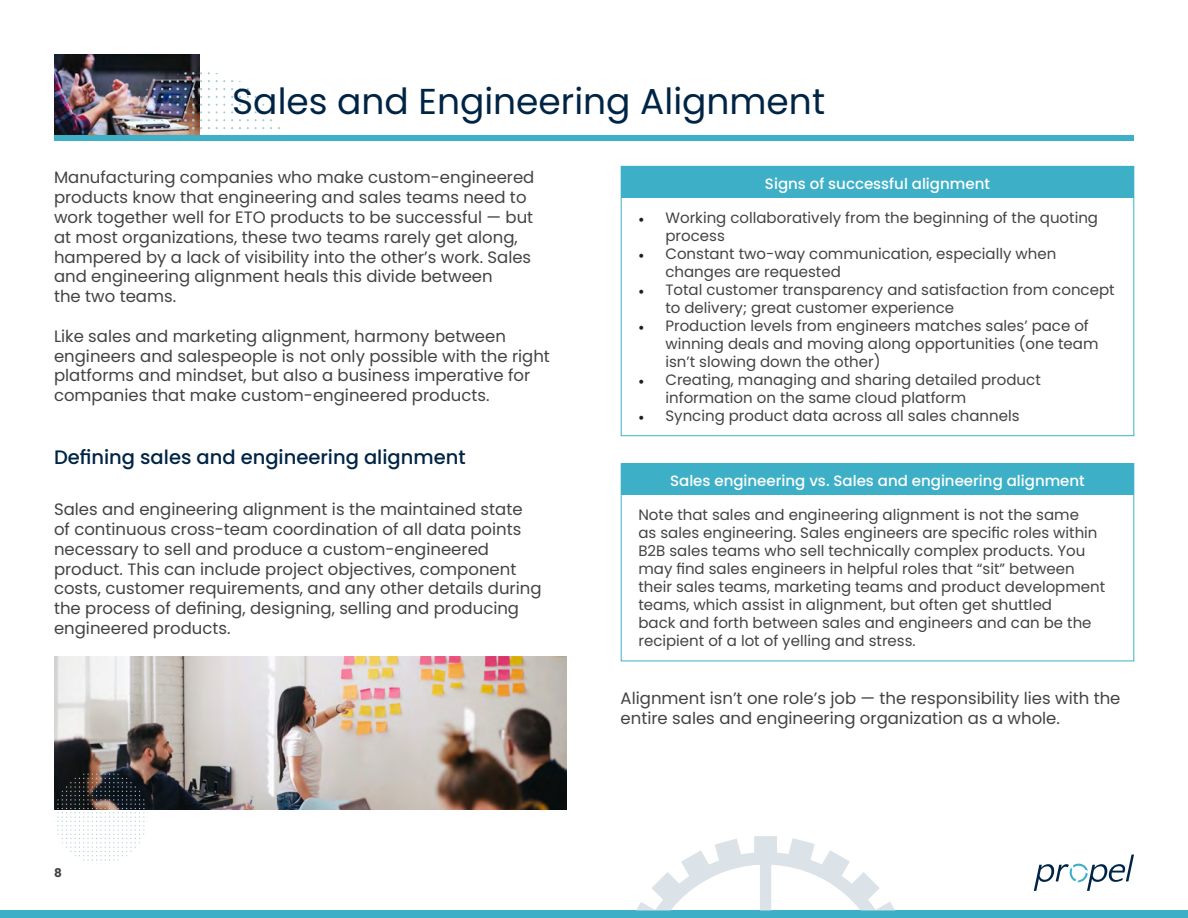
<style>
.page{position:relative;width:1188px;height:918px;background:#fff}
.page>*{position:absolute;margin:0;border:0;box-sizing:border-box;transform-origin:0 0}
.t1{font:36px "Poppins";color:#002445}
.t2{font:500 19.5px "Poppins";color:#002445}
.t3{font:16.5px/19.8px "Poppins";color:#424342}
.t4{font:15px/18px "Poppins";color:#424342}
.t5{font:500 15px "Poppins";color:#fff}
.t6{font:700 12px "Poppins";color:#424342}
.s1{font-family:"Minion Pro";color:#231f20}
</style>
<div class="page">
<svg style="left:1034px;top:855px;width:100px;height:36px"></svg>
<div style="left:0;top:910px;width:1188px;height:8px;background:#3db0c7"></div>
<img style="left:54px;top:54px;width:146px;height:81px">
<img style="left:116px;top:71px;width:164px;height:64px">
<div style="left:54px;top:135px;width:1080px;height:6px;background:#3db0c7"></div>
<img style="left:54px;top:657px;width:513px;height:153px">
<div style="left:621px;top:166px;width:513px;height:270px;background:#fff;border:1px solid #3db0c7"></div>
<div style="left:621px;top:166px;width:513px;height:32px;background:#3db0c7"></div>
<div style="left:621px;top:464px;width:513px;height:31px;background:#3db0c7"></div>
<svg style="left:636px;top:836px;width:259px;height:74px"></svg>
<svg style="left:54px;top:770px;width:95px;height:94px"></svg>
<p class="t1" style="left:232px;top:81px;width:594px">Sales and Engineering Alignment</p>
<p class="t3" style="left:54px;top:168px;width:482px">Manufacturing companies who make custom-engineered products know that engineering and sales teams need to work together well for ETO products to be successful — but at most organizations, these two teams rarely get along, hampered by a lack of visibility into the other’s work. Sales and engineering alignment heals this divide between</p>
<p class="t3" style="left:54px;top:287px;width:124px">the two teams.</p>
<p class="t3" style="left:54px;top:326px;width:497px">Like sales and marketing alignment, harmony between engineers and salespeople is not only possible with the right platforms and mindset, but also a business imperative for companies that make custom-engineered products.</p>
<p class="t2" style="left:54px;top:446px;width:413px">Defining sales and engineering alignment</p>
<p class="t3" style="left:54px;top:500px;width:489px">Sales and engineering alignment is the maintained state of continuous cross-team coordination of all data points necessary to sell and produce a custom-engineered product. This can include project objectives, component costs, customer requirements, and any other details during the process of defining, designing, selling and producing engineered products.</p>
<p class="t6" style="left:54px;top:865px;width:9px">8</p>
<p class="t5" style="left:765px;top:175px;width:227px">Signs of successful alignment</p>
<p class="t4" style="left:665px;top:209px;width:434px;text-indent:-27px"><span class="s1">•</span> Working collaboratively from the beginning of the quoting process</p>
<p class="t4" style="left:665px;top:245px;width:392px;text-indent:-27px"><span class="s1">•</span> Constant two-way communication, especially when changes are requested</p>
<p class="t4" style="left:665px;top:281px;width:451px;text-indent:-27px"><span class="s1">•</span> Total customer transparency and satisfaction from concept to delivery; great customer experience</p>
<p class="t4" style="left:665px;top:317px;width:435px;text-indent:-27px"><span class="s1">•</span> Production levels from engineers matches sales’ pace of winning deals and moving along opportunities (one team isn’t slowing down the other)</p>
<p class="t4" style="left:665px;top:371px;width:377px;text-indent:-27px"><span class="s1">•</span> Creating, managing and sharing detailed product information on the same cloud platform</p>
<p class="t4" style="left:638px;top:407px;width:383px"><span class="s1">•</span> Syncing product data across all sales channels</p>
<p class="t5" style="left:670px;top:472px;width:416px">Sales engineering vs. Sales and engineering alignment</p>
<p class="t4" style="left:638px;top:506px;width:468px">Note that sales and engineering alignment is not the same<br>as sales engineering. Sales engineers are specific roles within B2B sales teams who sell technically complex products. You may find sales engineers in helpful roles that “sit” between their sales teams, marketing teams and product development teams, which assist in alignment, but often get shuttled<br>back and forth between sales and engineers and can be the recipient of a lot of yelling and stress.</p>
<p class="t3" style="left:621px;top:688px;width:501px">Alignment isn’t one role’s job — the responsibility lies with the entire sales and engineering organization as a whole.</p>
</div>
